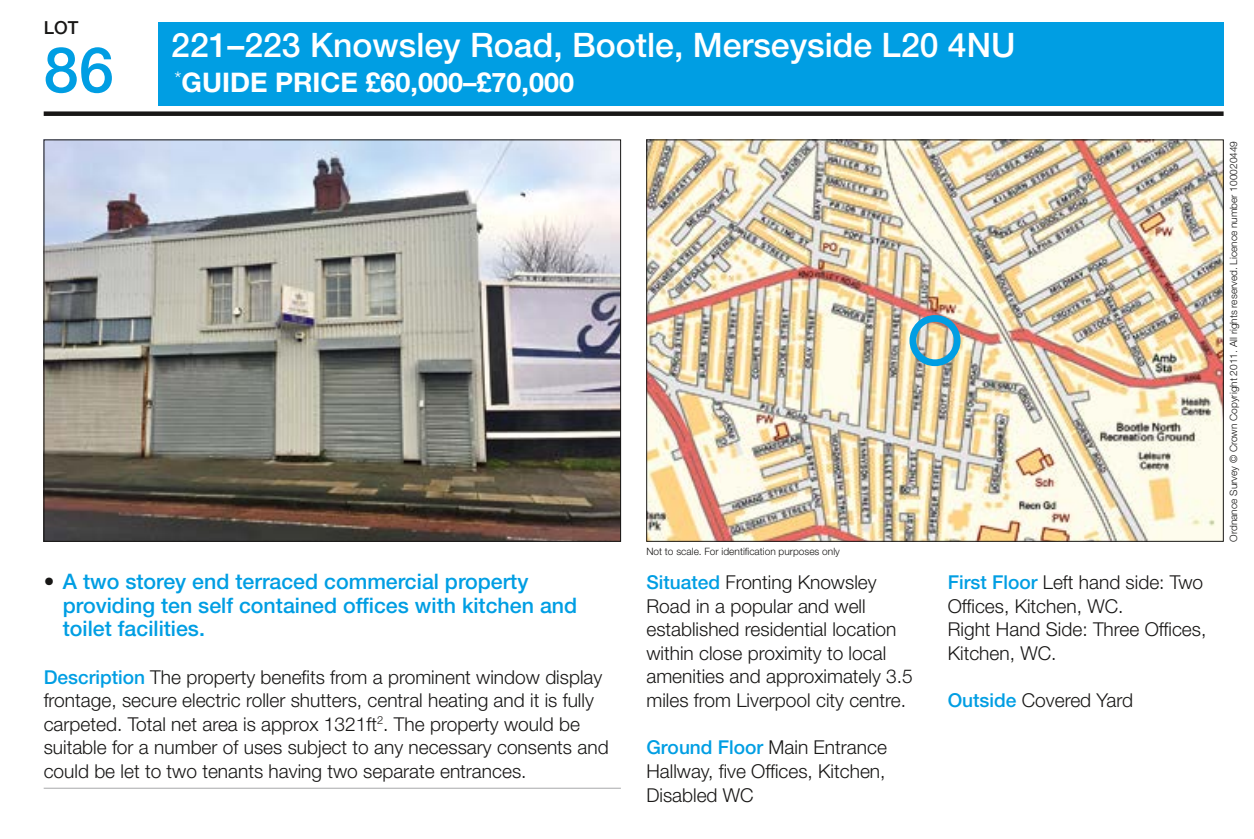
<style>
.page{position:relative;width:1254px;height:839px;background:#fff}
.page>*{position:absolute;margin:0;border:0;box-sizing:border-box;transform-origin:0 0}
.t1{font:500 63px "Helvetica Neue LT Std";color:#009ee3}
.t2{font:500 33.75px "Helvetica Neue LT Std";color:#fff}
.t3{font:700 27px "Helvetica Neue LT Std";color:#fff}
.t4{font:500 21.38px/23.6px "Helvetica Neue LT Std";color:#009ee3}
.t5{font:300 19.12px/23.6px "Helvetica Neue LT Std";color:#181716}
.t6{font:500 18px "Helvetica Neue LT Std";color:#181716}
.t7{font:300 10.12px "Helvetica Neue LT Std";color:#181716}
.s1{color:#181716}
.s2{font-weight:500;color:#009ee3}
</style>
<div class="page">
<div style="left:158px;top:22px;width:1066px;height:83px;background:#009ee3"></div>
<div style="left:44px;top:111px;width:1180px;height:5px;background:#181716"></div>
<img style="left:46px;top:141px;width:573px;height:398px">
<img style="left:648px;top:141px;width:574px;height:398px">
<hr style="left:44px;top:787px;width:577px;height:1px;background:#b1b2b3">
<div style="left:909px;top:315px;width:52px;height:51px;border:7px solid #009ee3;border-radius:50%"></div>
<p class="t6" style="left:44px;top:17px;width:36px">LOT</p>
<h1 class="t1" style="left:44px;top:32px;width:72px">86</h1>
<h2 class="t2" style="left:171px;top:24px;width:846px">221–223 Knowsley Road, Bootle, Merseyside L20 4NU</h2>
<h3 class="t3" style="left:174px;top:66px;width:401px"><sup>*</sup>GUIDE PRICE £60,000–£70,000</h3>
<p class="t7" style="left:646px;top:545px;width:195px">Not to scale. For identification purposes only</p>
<p class="t4" style="left:63px;top:569px;width:516px;text-indent:-19px"><span class="s1">•</span> A two storey end terraced commercial property providing ten self contained offices with kitchen and toilet facilities.</p>
<p class="t5" style="left:44px;top:664px;width:566px"><span class="s2">Description</span> The property benefits from a prominent window display frontage, secure electric roller shutters, central heating and it is fully carpeted. Total net area is approx 1321ft<sup>2</sup>. The property would be suitable for a number of uses subject to any necessary consents and could be let to two tenants having two separate entrances.</p>
<p class="t5" style="left:646px;top:569px;width:268px"><span class="s2">Situated</span> Fronting Knowsley<br>Road in a popular and well established residential location within close proximity to local amenities and approximately 3.5 miles from Liverpool city centre.</p>
<p class="t5" style="left:646px;top:735px;width:242px;text-align:justify"><span class="s2">Ground Floor</span> Main Entrance Hallway, five Offices, Kitchen, Disabled WC</p>
<p class="t5" style="left:948px;top:569px;width:260px"><span class="s2">First Floor</span> Left hand side: Two<br>Offices, Kitchen, WC.<br>Right Hand Side: Three Offices,<br>Kitchen, WC.</p>
<p class="t5" style="left:948px;top:687px;width:187px"><span class="s2">Outside</span> Covered Yard</p>
<p class="t7" style="left:1227px;top:541px;width:402px;rotate:-90deg">Ordnance Survey © Crown Copyright 2011. All rights reserved. Licence number 100020449</p>
</div>
